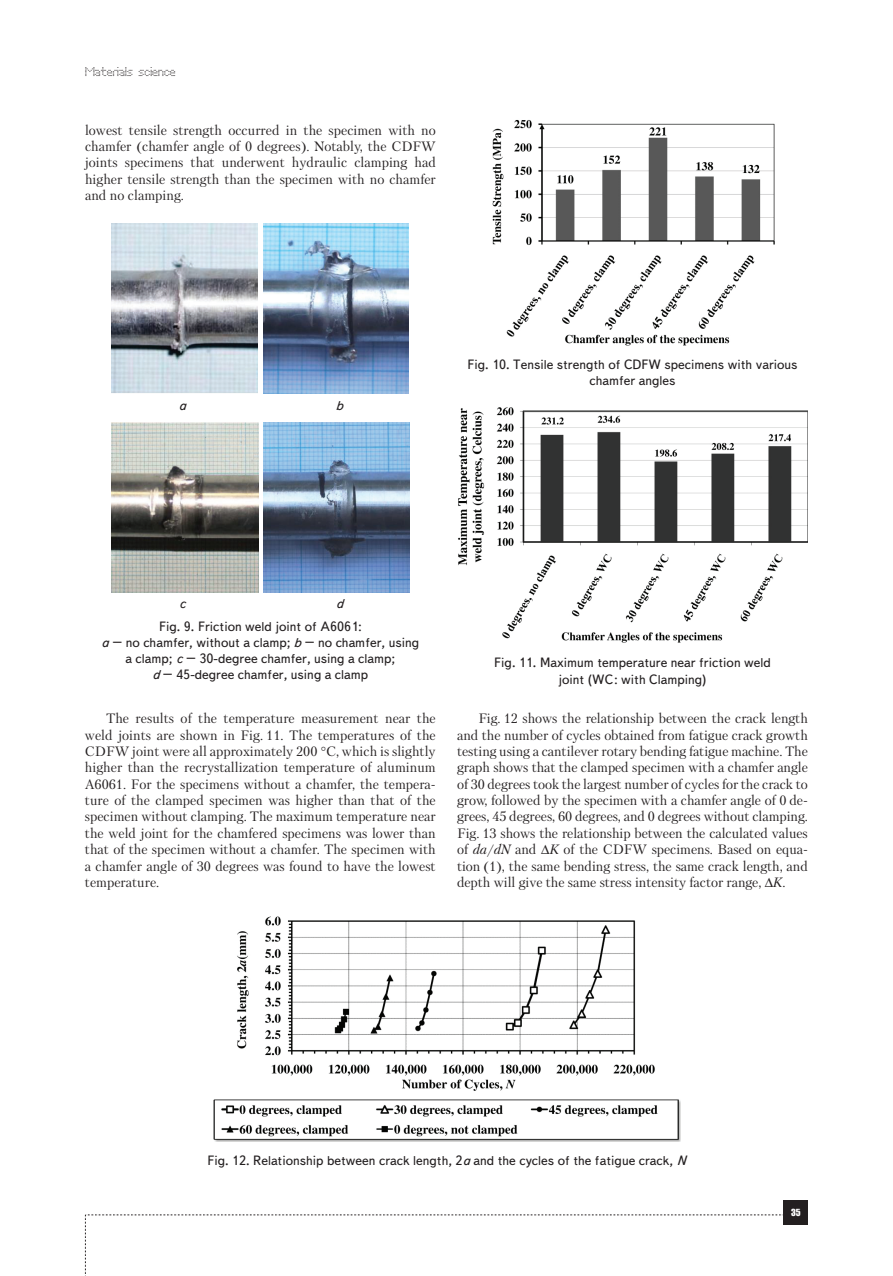
<style>
.page{position:relative;width:893px;height:1276px;background:#fff}
.page>*{position:absolute;margin:0;border:0;box-sizing:border-box;transform-origin:0 0}
.t1{font:13.5px/16.4px "Petersburg C";color:#231f20;text-align:justify}
.t2{font:13.5px/16.2px "Text Book C";color:#231f20;text-align:center}
.t3{font:italic 13.5px "Text Book C";color:#231f20}
.t4{font:12px "Perfo C";letter-spacing:.015em;color:#231f20}
.t5{font:9px "Impact";color:#fff}
.s1{font-style:italic}
</style>
<div class="page">
<svg style="left:85px;top:1214px;width:699px;height:62px"></svg>
<div style="left:784px;top:1200px;width:24px;height:24px;background:#231f20"></div>
<img style="left:112px;top:224px;width:145px;height:169px">
<img style="left:263px;top:224px;width:146px;height:170px">
<img style="left:112px;top:423px;width:146px;height:169px">
<img style="left:263px;top:423px;width:146px;height:169px">
<img style="left:492px;top:120px;width:283px;height:226px">
<img style="left:458px;top:407px;width:350px;height:236px">
<img style="left:213px;top:916px;width:467px;height:225px">
<p class="t4" style="left:85px;top:65px;width:92px">Materials science</p>
<p class="t1" style="left:85px;top:122px;width:352px">lowest tensile strength occurred in the specimen with no chamfer (chamfer angle of 0 degrees). Notably, the CDFW joints specimens that underwent hydraulic clamping had higher tensile strength than the specimen with no chamfer and no clamping.</p>
<p class="t3" style="left:179px;top:398px;width:9px">а</p>
<p class="t3" style="left:336px;top:398px;width:9px">b</p>
<p class="t2" style="left:467px;top:356px;width:332px">Fig. 10. Tensile strength of CDFW specimens with various chamfer angles</p>
<p class="t3" style="left:336px;top:595px;width:9px">d</p>
<p class="t2" style="left:102px;top:618px;width:319px">Fig. 9. Friction weld joint of A6061:<br><span class="s1">a</span> – no chamfer, without a clamp; <span class="s1">b</span> – no chamfer, using a clamp; <span class="s1">c</span> – 30-degree chamfer, using a clamp;<br><span class="s1">d</span> – 45-degree chamfer, using a clamp</p>
<p class="t1" style="left:85px;top:710px;width:352px;text-indent:21px">The results of the temperature measurement near the weld joints are shown in Fig. 11. The temperatures of the CDFW joint were all approximately 200 C, which is slightly higher than the recrystallization temperature of aluminum A6061. For the specimens without a chamfer, the tempera&shy;ture of the clamped specimen was higher than that of the specimen without clamping. The maximum temperature near the weld joint for the chamfered specimens was lower than that of the specimen without a chamfer. The specimen with a chamfer angle of 30 degrees was found to have the lowest temperature.</p>
<p class="t3" style="left:179px;top:595px;width:8px">c</p>
<p class="t2" style="left:494px;top:655px;width:278px">Fig. 11. Maximum temperature near friction weld joint (WC: with Clamping)</p>
<p class="t1" style="left:457px;top:710px;width:352px;text-indent:21px">Fig. 12 shows the relationship between the crack length and the number of cycles obtained from fatigue crack growth testing using a cantilever rotary bending fatigue machine. The graph shows that the clamped specimen with a chamfer angle of 30 degrees took the largest number of cycles for the crack to grow, followed by the specimen with a chamfer angle of 0 de&shy;grees, 45 degrees, 60 degrees, and 0 degrees without clamping.<br>Fig. 13 shows the relationship between the calculated values of <span class="s1">da</span>/<span class="s1">dN</span> and <span class="s1">K</span> of the CDFW specimens. Based on equa&shy;tion (1), the same bending stress, the same crack length, and depth will give the same stress intensity factor range, <span class="s1">K</span>.</p>
<p class="t2" style="left:207px;top:1152px;width:480px">Fig. 12. Relationship between crack length, 2<span class="s1">a</span> and the cycles of the fatigue crack, <span class="s1">N</span></p>
<p class="t5" style="left:791px;top:1205px;width:11px">35</p>
</div>
